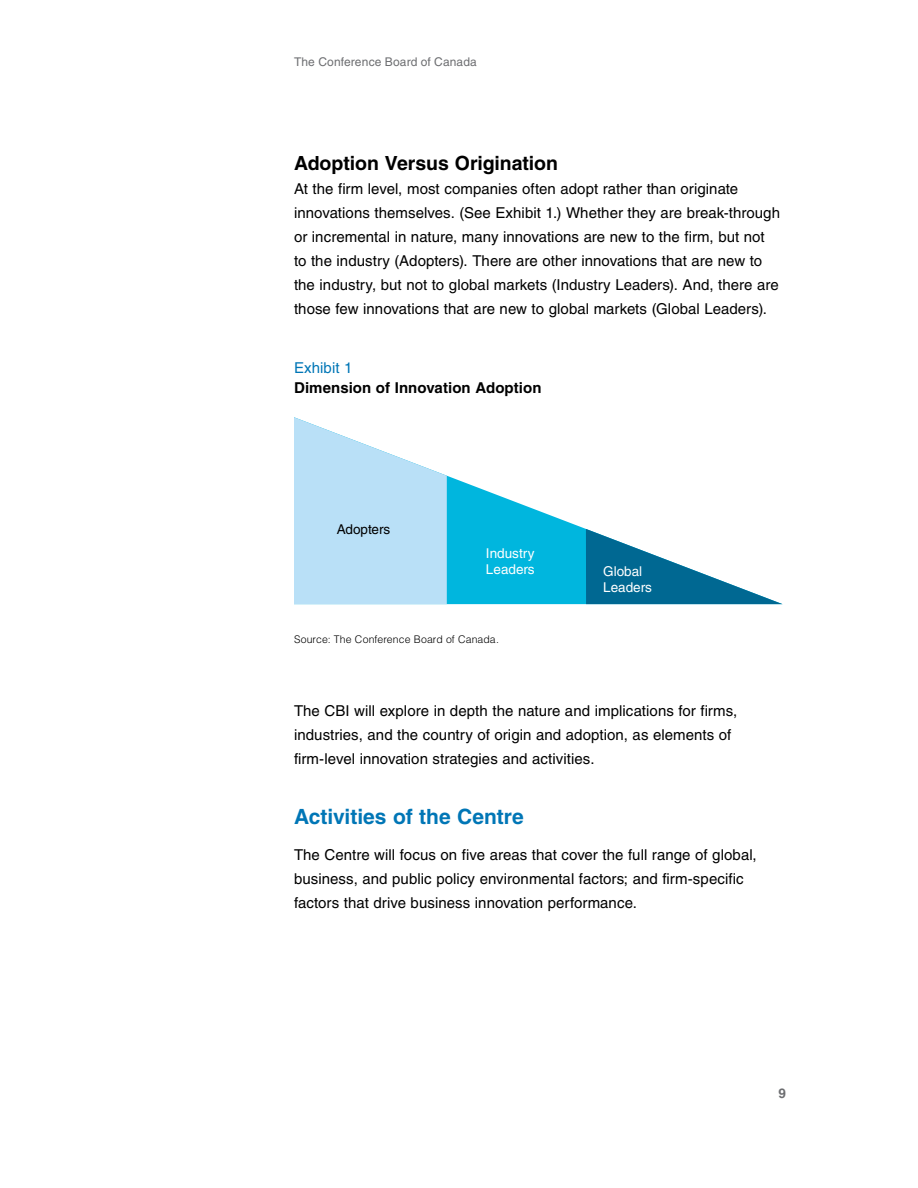
<style>
.page{position:relative;width:918px;height:1188px;background:#fff}
.page>*{position:absolute;margin:0;border:0;box-sizing:border-box;transform-origin:0 0}
.L1-Subhead{font:700 21px "Helvetica LT Std";color:#0076b6}
.L2-Subhead{font:700 19.5px "Helvetica LT Std";letter-spacing:-.005em;color:#000}
.t1{font:15px/24px "Helvetica LT Std";letter-spacing:.005em;color:#000}
.box-_ch_tb_ex-Title{font:700 15px "Helvetica LT Std";letter-spacing:.005em;color:#000}
.box-_ch_tb_ex-L1-no{font:15px "Helvetica LT Std";letter-spacing:.005em;color:#0076b6}
.t2{font:13.5px/16.5px "Helvetica LT Std";color:#fff}
.t3{font:13.5px "Helvetica LT Std";color:#000}
.t4{font:700 13.5px "Helvetica LT Std";color:#6d6e71}
.t5{font:12px "Helvetica LT Std";letter-spacing:.01em;color:#6d6e71}
.Box-source_notes{font:300 10.5px "Helvetica LT Std";letter-spacing:.01em;color:#000}
</style>
<div class="page">
<svg style="left:447px;top:475px;width:139px;height:129px;fill:#00b6de"></svg>
<svg style="left:294px;top:417px;width:153px;height:187px"></svg>
<svg style="left:586px;top:529px;width:196px;height:75px"></svg>
<p class="t5" style="left:294px;top:55px;width:184px">The Conference Board of Canada</p>
<p class="L2-Subhead" style="left:294px;top:151px;width:266px">Adoption Versus Origination</p>
<p class="t1" style="left:294px;top:177px;width:488px">At the firm level, most companies often adopt rather than originate innovations themselves. (See Exhibit 1.) Whether they are break-through or incremental in nature, many innovations are new to the firm, but not to the industry (Adopters). There are other innovations that are new to the industry, but not to global markets (Industry Leaders). And, there are those few innovations that are new to global markets (Global Leaders).</p>
<p class="box-_ch_tb_ex-L1-no" style="left:294px;top:359px;width:60px">Exhibit 1</p>
<p class="box-_ch_tb_ex-Title" style="left:294px;top:378px;width:249px">Dimension of Innovation Adoption</p>
<p class="t3" style="left:337px;top:521px;width:55px">Adopters</p>
<p class="t2" style="left:486px;top:545px;width:50px">Industry<br>Leaders</p>
<p class="Box-source_notes" style="left:294px;top:632px;width:206px">Source: The Conference Board of Canada.</p>
<p class="t2" style="left:603px;top:563px;width:50px">Global<br>Leaders</p>
<p class="t1" style="left:294px;top:699px;width:445px">The CBI will explore in depth the nature and implications for firms, industries, and the country of origin and adoption, as elements of firm-level innovation strategies and activities.</p>
<p class="L1-Subhead" style="left:294px;top:804px;width:231px">Activities of the Centre</p>
<p class="t1" style="left:294px;top:843px;width:464px">The Centre will focus on five areas that cover the full range of global, business, and public policy environmental factors; and firm-specific factors that drive business innovation performance.</p>
<p class="t4" style="left:778px;top:1085px;width:9px">9</p>
</div>
